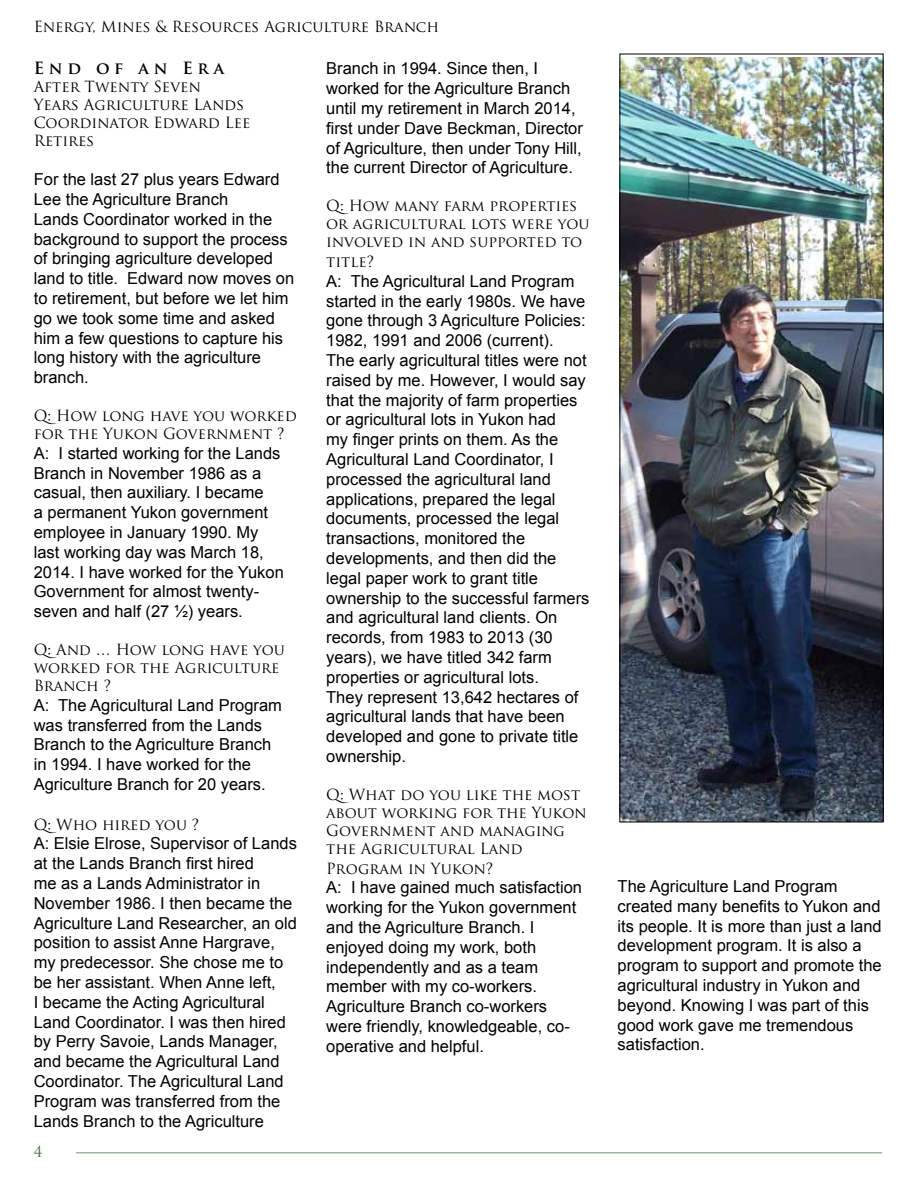
<style>
.page{position:relative;width:918px;height:1188px;background:#fff}
.page>*{position:absolute;margin:0;border:0;box-sizing:border-box;transform-origin:0 0}
.t1{font:16.5px/19.8px "Arial";color:#000}
.t2{font:700 16.5px "Trajan Pro";letter-spacing:.29em;color:#000}
.t3{font:15px/18px "Trajan Pro";color:#000}
.t4{font:15px "Trajan Pro";color:#406c3a}
</style>
<div class="page">
<hr style="left:76px;top:1152px;width:806px;height:2px;background:#406c3a">
<img style="left:622px;top:57px;width:259px;height:763px">
<div style="left:620px;top:54px;width:263px;height:768px;border:1px solid #000"></div>
<p class="t3" style="left:34px;top:17px;width:407px">Energy, Mines &amp; Resources Agriculture Branch</p>
<p class="t2" style="left:34px;top:57px;width:192px">End of an Era</p>
<p class="t3" style="left:34px;top:77px;width:218px">After Twenty Seven<br>Years Agriculture Lands<br>Coordinator Edward Lee<br>Retires</p>
<p class="t1" style="left:34px;top:170px;width:262px">For the last 27 plus years Edward<br>Lee the Agriculture Branch<br>Lands Coordinator worked in the background to support the process of bringing agriculture developed land to title. Edward now moves on to retirement, but before we let him go we took some time and asked him a few questions to capture his long history with the agriculture branch.</p>
<p class="t3" style="left:34px;top:407px;width:265px">Q: How long have you worked for the Yukon Government ?</p>
<p class="t1" style="left:34px;top:443px;width:252px">A: I started working for the Lands<br>Branch in November 1986 as a casual, then auxiliary. I became<br>a permanent Yukon government employee in January 1990. My last working day was March 18,<br>2014. I have worked for the Yukon<br>Government for almost twenty&shy;seven and half (27 ½) years.</p>
<p class="t3" style="left:34px;top:641px;width:253px">Q: And … How long have you worked for the Agriculture<br>Branch ?</p>
<p class="t1" style="left:34px;top:695px;width:250px">A: The Agricultural Land Program was transferred from the Lands<br>Branch to the Agriculture Branch in 1994. I have worked for the<br>Agriculture Branch for 20 years.</p>
<p class="t3" style="left:34px;top:815px;width:167px">Q: Who hired you ?</p>
<p class="t1" style="left:34px;top:834px;width:265px">A: Elsie Elrose, Supervisor of Lands at the Lands Branch first hired<br>me as a Lands Administrator in November 1986. I then became the Agriculture Land Researcher, an old position to assist Anne Hargrave, my predecessor. She chose me to be her assistant. When Anne left,<br>I became the Acting Agricultural Land Coordinator. I was then hired by Perry Savoie, Lands Manager, and became the Agricultural Land Coordinator. The Agricultural Land Program was transferred from the Lands Branch to the Agriculture</p>
<p class="t1" style="left:326px;top:59px;width:258px">Branch in 1994. Since then, I worked for the Agriculture Branch until my retirement in March 2014, first under Dave Beckman, Director of Agriculture, then under Tony Hill, the current Director of Agriculture.</p>
<p class="t3" style="left:326px;top:197px;width:265px">Q: How many farm properties or agricultural lots were you involved in and supported to</p>
<p class="t3" style="left:326px;top:252px;width:49px">title?</p>
<p class="t1" style="left:326px;top:271px;width:265px">A: The Agricultural Land Program started in the early 1980s. We have gone through 3 Agriculture Policies:<br>1982, 1991 and 2006 (current).<br>The early agricultural titles were not raised by me. However, I would say that the majority of farm properties or agricultural lots in Yukon had<br>my finger prints on them. As the<br>Agricultural Land Coordinator, I processed the agricultural land applications, prepared the legal documents, processed the legal transactions, monitored the developments, and then did the legal paper work to grant title ownership to the successful farmers and agricultural land clients. On records, from 1983 to 2013 (30 years), we have titled 342 farm properties or agricultural lots.<br>They represent 13,642 hectares of agricultural lands that have been developed and gone to private title ownership.</p>
<p class="t3" style="left:326px;top:785px;width:262px">Q: What do you like the most about working for the Yukon<br>Government and managing the Agricultural Land</p>
<p class="t3" style="left:326px;top:859px;width:169px">Program in Yukon?</p>
<p class="t1" style="left:326px;top:878px;width:257px">A: I have gained much satisfaction working for the Yukon government and the Agriculture Branch. I enjoyed doing my work, both independently and as a team member with my co-workers.<br>Agriculture Branch co-workers were friendly, knowledgeable, co&shy;operative and helpful.</p>
<p class="t1" style="left:618px;top:876px;width:266px">The Agriculture Land Program created many benefits to Yukon and its people. It is more than just a land development program. It is also a program to support and promote the agricultural industry in Yukon and beyond. Knowing I was part of this good work gave me tremendous satisfaction.</p>
<p class="t4" style="left:34px;top:1142px;width:10px">4</p>
</div>
